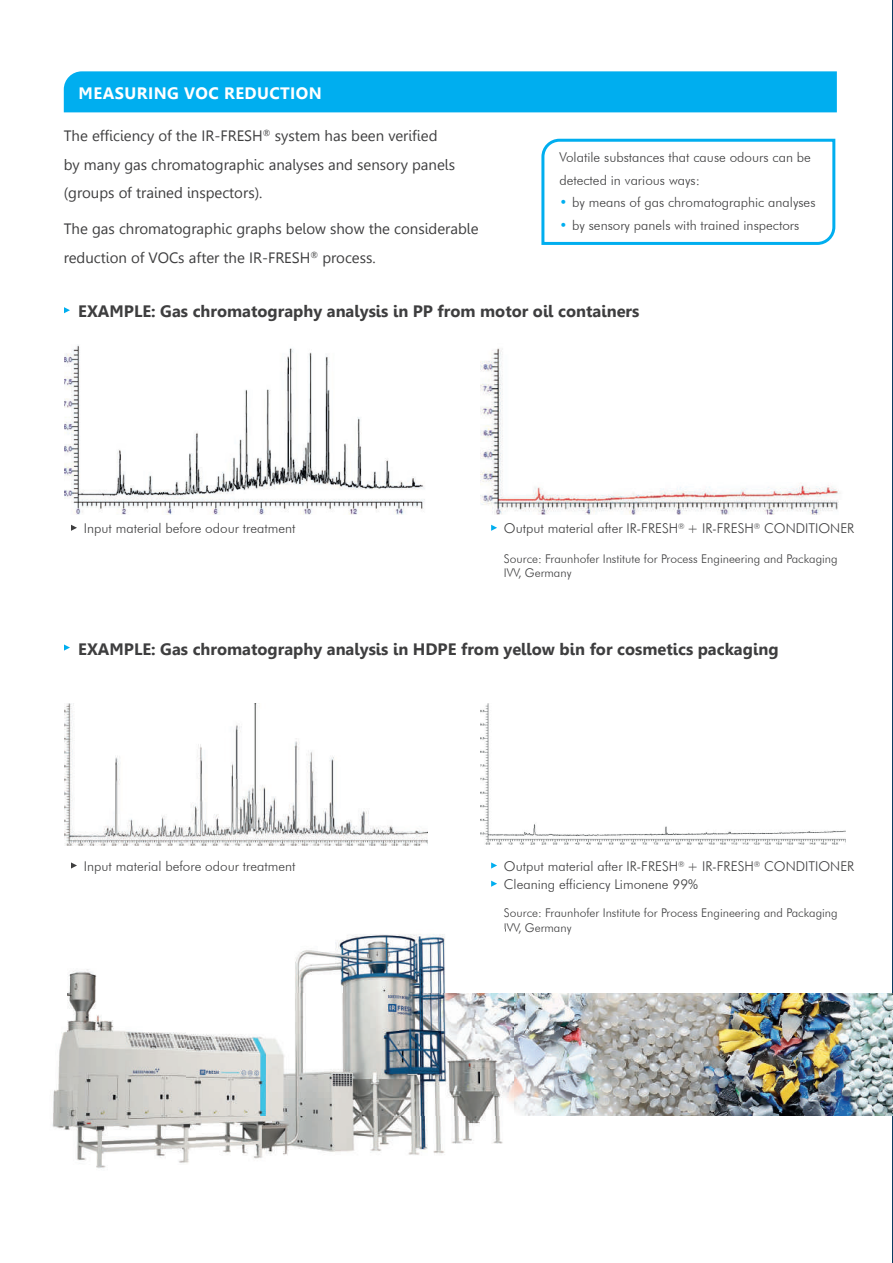
<style>
.page{position:relative;width:893px;height:1263px;background:#fff}
.page>*{position:absolute;margin:0;border:0;box-sizing:border-box;transform-origin:0 0}
.t1{font:700 16.5px "Leelawadee";color:#3e3e3f}
.t2{font:700 16.5px "Leelawadee";letter-spacing:.025em;color:#fff}
.t3{font:15px/28.5px "Leelawadee";color:#3e3e3f}
.t4{font:300 13.5px/22.5px "Futura BT";color:#3e3e3f}
.t5{font:300 12px/14.4px "Futura BT";color:#3e3e3f}
.s1{color:#00aeef}
</style>
<div class="page">
<hr style="left:892px;top:0;width:1px;height:1263px;background:#0a3c60">
<div style="left:64px;top:71px;width:773px;height:41px;background:#00aeef"></div>
<svg style="left:491px;top:525px;width:6px;height:6px"></svg>
<svg style="left:491px;top:862px;width:6px;height:6px"></svg>
<svg style="left:491px;top:881px;width:6px;height:6px"></svg>
<svg style="left:71px;top:525px;width:6px;height:6px"></svg>
<svg style="left:71px;top:862px;width:6px;height:6px"></svg>
<svg style="left:541px;top:138px;width:295px;height:107px"></svg>
<img style="left:480px;top:348px;width:359px;height:167px">
<img style="left:480px;top:703px;width:365px;height:141px">
<img style="left:64px;top:344px;width:361px;height:171px">
<img style="left:64px;top:704px;width:363px;height:141px">
<svg style="left:64px;top:307px;width:6px;height:6px"></svg>
<svg style="left:64px;top:644px;width:6px;height:7px"></svg>
<img style="left:197px;top:994px;width:696px;height:122px">
<img style="left:52px;top:969px;width:145px;height:199px">
<img style="left:295px;top:934px;width:218px;height:60px">
<img style="left:197px;top:1116px;width:306px;height:43px">
<p class="t2" style="left:79px;top:83px;width:245px">MEASURING VOC REDUCTION</p>
<p class="t3" style="left:64px;top:122px;width:393px">The efficiency of the IR-FRESH<sup>®</sup> system has been verified by many gas chromatographic analyses and sensory panels (groups of trained inspectors).</p>
<p class="t3" style="left:64px;top:215px;width:416px">The gas chromatographic graphs below show the considerable reduction of VOCs after the IR-FRESH<sup>®</sup> process.</p>
<p class="t4" style="left:559px;top:146px;width:253px">Volatile substances that cause odours can be detected in various ways:</p>
<p class="t4" style="left:559px;top:191px;width:258px"><span class="s1">•</span> by means of gas chromatographic analyses</p>
<p class="t4" style="left:559px;top:214px;width:241px"><span class="s1">•</span> by sensory panels with trained inspectors</p>
<p class="t1" style="left:78px;top:302px;width:563px">EXAMPLE: Gas chromatography analysis in PP from motor oil containers</p>
<p class="t4" style="left:84px;top:517px;width:213px">Input material before odour treatment</p>
<p class="t4" style="left:504px;top:517px;width:352px">Output material after IR-FRESH<sup>®</sup> + IR-FRESH<sup>®</sup> CONDITIONER</p>
<p class="t5" style="left:504px;top:551px;width:335px">Source: Fraunhofer Institute for Process Engineering and Packaging<br>IVV, Germany</p>
<p class="t1" style="left:78px;top:639px;width:702px">EXAMPLE: Gas chromatography analysis in HDPE from yellow bin for cosmetics packaging</p>
<p class="t4" style="left:84px;top:855px;width:213px">Input material before odour treatment</p>
<p class="t4" style="left:504px;top:857px;width:352px;line-height:18px">Output material after IR-FRESH<sup>®</sup> + IR-FRESH<sup>®</sup> CONDITIONER<br>Cleaning efficiency Limonene 99%</p>
<p class="t5" style="left:504px;top:905px;width:335px">Source: Fraunhofer Institute for Process Engineering and Packaging<br>IVV, Germany</p>
</div>
